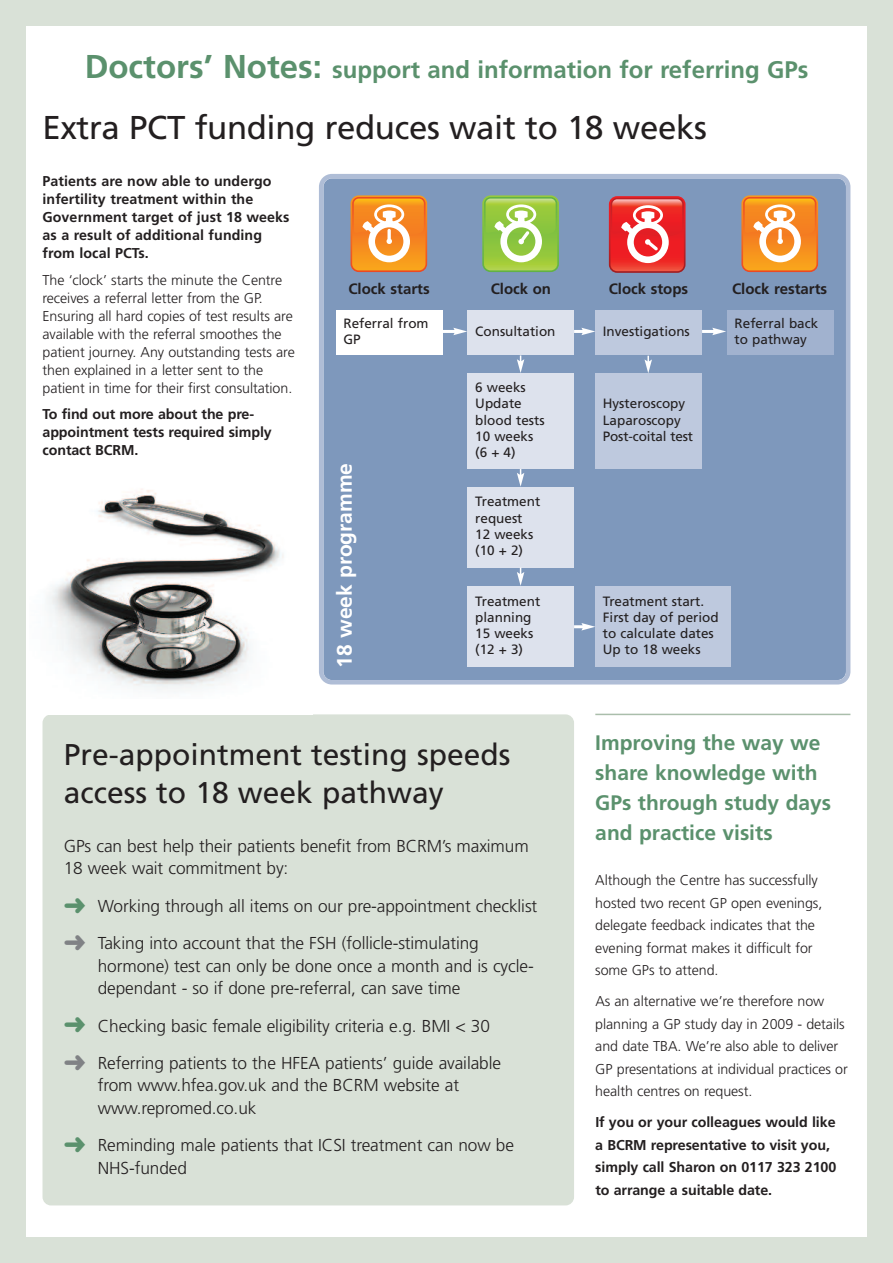
<style>
.page{position:relative;width:893px;height:1263px;background:#fff}
.page>*{position:absolute;margin:0;border:0;box-sizing:border-box;transform-origin:0 0}
.t1{font:33px "Frutiger";letter-spacing:-.01em;color:#231f20}
.t2{font:30px/37.5px "Frutiger";color:#231f20}
.t3{font:700 24px "Frutiger";color:#5b916d}
.t4{font:700 21px/30px "Frutiger";color:#5b916d}
.t5{font:700 21px "Frutiger";color:#fff}
.t6{font:300 17.25px/22.5px "Frutiger";letter-spacing:-.005em;color:#231f20}
.t7{font:700 15px "Frutiger";color:#231f20}
.t8{font:300 14.25px/22.5px "Frutiger";letter-spacing:-.005em;color:#231f20}
.t9{font:700 14.25px/18px "Frutiger";letter-spacing:-.005em;color:#231f20}
.t10{font:13.5px/16.2px "Frutiger";color:#231f20}
.s1{font-size:33px}
.s2{color:#5b916d}
.s3{color:#808285}
</style>
<div class="page">
<div style="left:43px;top:714px;width:531px;height:491px;background:#d9e1d7;border-radius:9px"></div>
<div style="left:319px;top:174px;width:531px;height:510px;background:#7e98bc"></div>
<svg style="left:350px;top:195px;width:77px;height:77px"></svg>
<div style="left:352px;top:197px;width:73px;height:73px;background:linear-gradient(to right,#f9a21c,#f9a21c);border-radius:7px"></div>
<svg style="left:354px;top:199px;width:70px;height:63px"></svg>
<div style="left:336px;top:310px;width:106px;height:45px;background:#fff"></div>
<div style="left:468px;top:310px;width:106px;height:45px;background:#dde2ed"></div>
<div style="left:468px;top:373px;width:106px;height:96px;background:#dde2ed"></div>
<div style="left:468px;top:487px;width:106px;height:80px;background:#dde2ed"></div>
<div style="left:468px;top:586px;width:106px;height:81px;background:#dde2ed"></div>
<div style="left:595px;top:310px;width:107px;height:45px;background:#bec9de"></div>
<div style="left:727px;top:310px;width:106px;height:45px;background:#a1b2cf"></div>
<div style="left:595px;top:373px;width:107px;height:96px;background:#bec9de"></div>
<div style="left:595px;top:586px;width:136px;height:81px;background:#bec9de"></div>
<svg style="left:443px;top:328px;width:24px;height:7px"></svg>
<svg style="left:574px;top:328px;width:21px;height:7px"></svg>
<svg style="left:702px;top:328px;width:24px;height:7px"></svg>
<svg style="left:482px;top:195px;width:77px;height:77px"></svg>
<div style="left:484px;top:197px;width:73px;height:73px;background:linear-gradient(to right,#aad040,#aad040);border-radius:7px"></div>
<svg style="left:486px;top:199px;width:70px;height:63px"></svg>
<svg style="left:609px;top:196px;width:76px;height:77px"></svg>
<svg style="left:610px;top:198px;width:74px;height:73px"></svg>
<svg style="left:612px;top:199px;width:70px;height:64px"></svg>
<svg style="left:741px;top:195px;width:77px;height:77px"></svg>
<div style="left:743px;top:197px;width:73px;height:73px;background:linear-gradient(to right,#f9a21c,#f9a21c);border-radius:7px"></div>
<svg style="left:745px;top:199px;width:70px;height:63px"></svg>
<svg style="left:517px;top:355px;width:7px;height:18px"></svg>
<svg style="left:517px;top:469px;width:7px;height:18px"></svg>
<svg style="left:517px;top:568px;width:7px;height:18px"></svg>
<svg style="left:574px;top:623px;width:21px;height:7px"></svg>
<img style="left:47px;top:489px;width:237px;height:203px">
<hr style="left:595px;top:714px;width:255px;height:1px;background:#aabeab">
<div style="left:0;top:0;width:893px;height:26px;background:#d9e1d7"></div>
<div style="left:0;top:0;width:26px;height:1263px;background:#d9e1d7"></div>
<div style="left:867px;top:0;width:26px;height:1263px;background:#d9e1d7"></div>
<div style="left:0;top:1237px;width:893px;height:26px;background:#d9e1d7"></div>
<svg style="left:644px;top:356px;width:8px;height:17px"></svg>
<h3 class="t3" style="left:85px;top:60px;width:725px"><span class="s1">Doctors’ Notes:</span> support and information for referring GPs</h3>
<h1 class="t1" style="left:43px;top:114px;width:666px">Extra PCT funding reduces wait to 18 weeks</h1>
<p class="t9" style="left:43px;top:173px;width:249px">Patients are now able to undergo infertility treatment within the<br>Government target of just 18 weeks as a result of additional funding from local PCTs.</p>
<p class="t8" style="left:43px;top:272px;width:254px;line-height:18px">The ‘clock’ starts the minute the Centre receives a referral letter from the GP.<br>Ensuring all hard copies of test results are available with the referral smoothes the patient journey. Any outstanding tests are then explained in a letter sent to the patient in time for their first consultation.</p>
<p class="t9" style="left:43px;top:406px;width:231px">To find out more about the pre&shy;appointment tests required simply contact BCRM.</p>
<p class="t7" style="left:348px;top:283px;width:83px">Clock starts</p>
<p class="t7" style="left:491px;top:283px;width:62px">Clock on</p>
<p class="t7" style="left:609px;top:283px;width:81px">Clock stops</p>
<p class="t7" style="left:732px;top:283px;width:97px">Clock restarts</p>
<p class="t10" style="left:343px;top:316px;width:87px">Referral from<br>GP</p>
<p class="t10" style="left:475px;top:324px;width:82px">Consultation</p>
<p class="t10" style="left:475px;top:380px;width:71px">6 weeks<br>Update blood tests<br>10 weeks (6 + 4)</p>
<p class="t10" style="left:475px;top:495px;width:67px">Treatment request<br>12 weeks (10 + 2)</p>
<p class="t10" style="left:475px;top:594px;width:67px">Treatment planning<br>15 weeks (12 + 3)</p>
<h3 class="t5" style="left:336px;top:668px;width:207px;rotate:-90deg">18 week programme</h3>
<p class="t10" style="left:603px;top:324px;width:89px">Investigations</p>
<p class="t10" style="left:735px;top:316px;width:85px">Referral back to pathway</p>
<p class="t10" style="left:603px;top:397px;width:92px">Hysteroscopy<br>Laparoscopy<br>Post-coital test</p>
<p class="t10" style="left:603px;top:594px;width:117px">Treatment start.<br>First day of period to calculate dates<br>Up to 18 weeks</p>
<h2 class="t2" style="left:64px;top:738px;width:448px">Pre-appointment testing speeds access to 18 week pathway</h2>
<p class="t6" style="left:64px;top:836px;width:466px">GPs can best help their patients benefit from BCRM’s maximum<br>18 week wait commitment by:</p>
<p class="t6" style="left:64px;top:888px;width:475px;line-height:37.3px"><span class="s2">➜</span> Working through all items on our pre-appointment checklist <span class="s3">➜</span> Taking into account that the FSH (follicle-stimulating</p>
<p class="t6" style="left:98px;top:956px;width:437px">hormone) test can only be done once a month and is cycle&shy;dependant - so if done pre-referral, can save time</p>
<p class="t6" style="left:64px;top:1008px;width:439px;line-height:37.3px"><span class="s2">➜</span> Checking basic female eligibility criteria e.g. BMI &lt; 30 <span class="s3">➜</span> Referring patients to the HFEA patients’ guide available</p>
<p class="t6" style="left:98px;top:1075px;width:363px">from www.hfea.gov.uk and the BCRM website at www.repromed.co.uk</p>
<p class="t6" style="left:98px;top:1135px;width:418px;text-indent:-34px"><span class="s2">➜</span> Reminding male patients that ICSI treatment can now be<br>NHS-funded</p>
<h3 class="t4" style="left:595px;top:729px;width:237px">Improving the way we share knowledge with<br>GPs through study days and practice visits</h3>
<p class="t8" style="left:595px;top:870px;width:229px">Although the Centre has successfully hosted two recent GP open evenings, delegate feedback indicates that the evening format makes it difficult for some GPs to attend.</p>
<p class="t8" style="left:595px;top:991px;width:254px">As an alternative we’re therefore now planning a GP study day in 2009 - details and date TBA. We’re also able to deliver GP presentations at individual practices or health centres on request.</p>
<p class="t9" style="left:595px;top:1112px;width:242px;line-height:22.5px">If you or your colleagues would like a BCRM representative to visit you, simply call Sharon on 0117 323 2100 to arrange a suitable date.</p>
</div>
